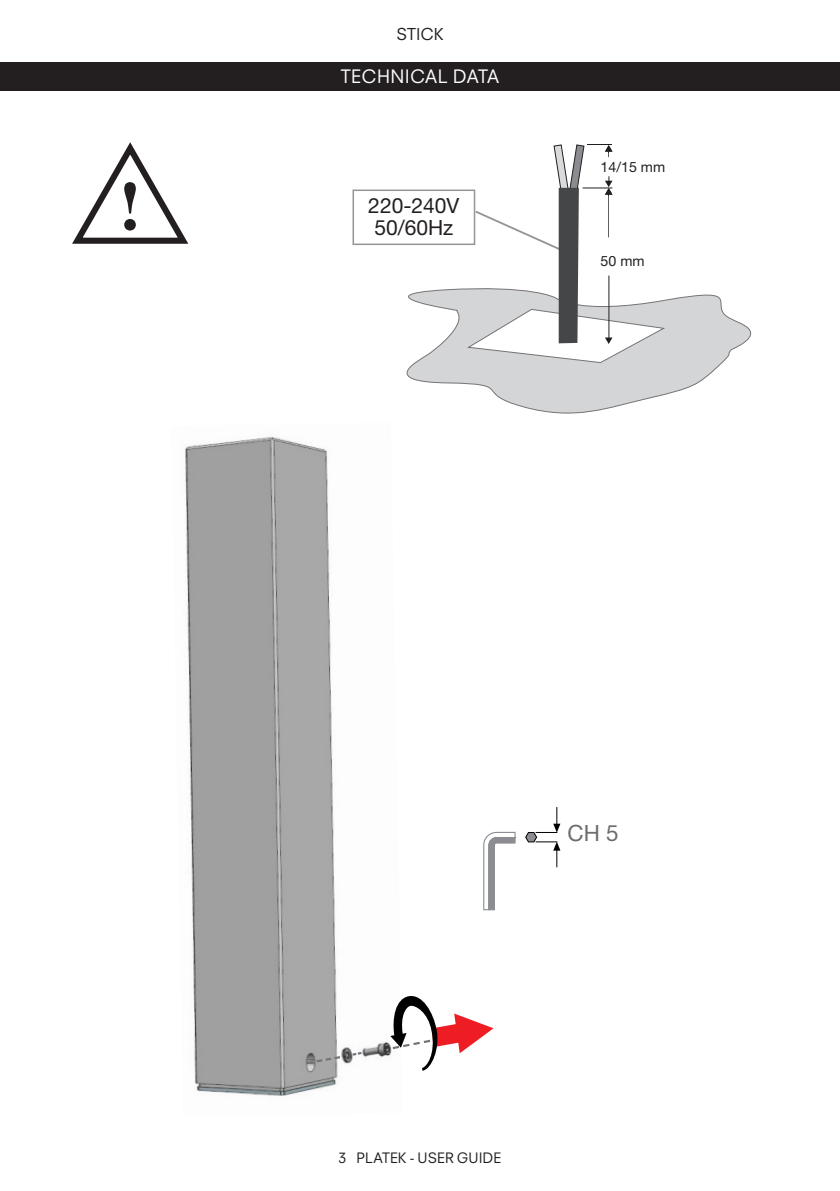
<style>
.page{position:relative;width:840px;height:1191px;background:#fff}
.page>*{position:absolute;margin:0;border:0;box-sizing:border-box;transform-origin:0 0}
.t1{font:22.4px "Helvetica Neue LT Std";color:#6c6d70}
.t2{font:21px "Helvetica Neue LT Std";color:#231f20}
.t3{font:18px "Neuzeit SLT Std";letter-spacing:.015em;color:#fff}
.t4{font:16px "Neuzeit SLT Std";color:#231f20}
.t5{font:14.2px "Helvetica Neue LT Std";color:#231f20}
.t6{font:14px "Neuzeit SLT Std";letter-spacing:.005em;color:#231f20}
</style>
<div class="page">
<div style="left:0;top:62px;width:839px;height:29px;background:#231f20"></div>
<div style="left:352px;top:189px;width:123px;height:56px;border:2px solid #939598"></div>
<svg style="left:406px;top:288px;width:346px;height:126px"></svg>
<svg style="left:473px;top:144px;width:139px;height:200px"></svg>
<img style="left:185px;top:436px;width:205px;height:660px">
<svg style="left:350px;top:1050px;width:14px;height:7px"></svg>
<svg style="left:305px;top:1054px;width:37px;height:11px"></svg>
<svg style="left:483px;top:831px;width:33px;height:79px"></svg>
<svg style="left:525px;top:807px;width:35px;height:60px"></svg>
<svg style="left:390px;top:996px;width:103px;height:74px"></svg>
<svg style="left:72px;top:142px;width:117px;height:102px"></svg>
<p class="t4" style="left:396px;top:25px;width:49px">STICK</p>
<p class="t3" style="left:340px;top:66px;width:160px">TECHNICAL DATA</p>
<p class="t3" style="left:354px;top:66px;width:160px">TECHNICAL DATA</p>
<p class="t2" style="left:368px;top:193px;width:93px">220-240V</p>
<p class="t2" style="left:374px;top:215px;width:80px">50/60Hz</p>
<p class="t5" style="left:600px;top:158px;width:66px">14/15 mm</p>
<p class="t5" style="left:600px;top:253px;width:45px">50 mm</p>
<p class="t1" style="left:567px;top:819px;width:53px">CH 5</p>
<p class="t6" style="left:338px;top:1149px;width:164px">3 PLATEK - USER GUIDE</p>
</div>
